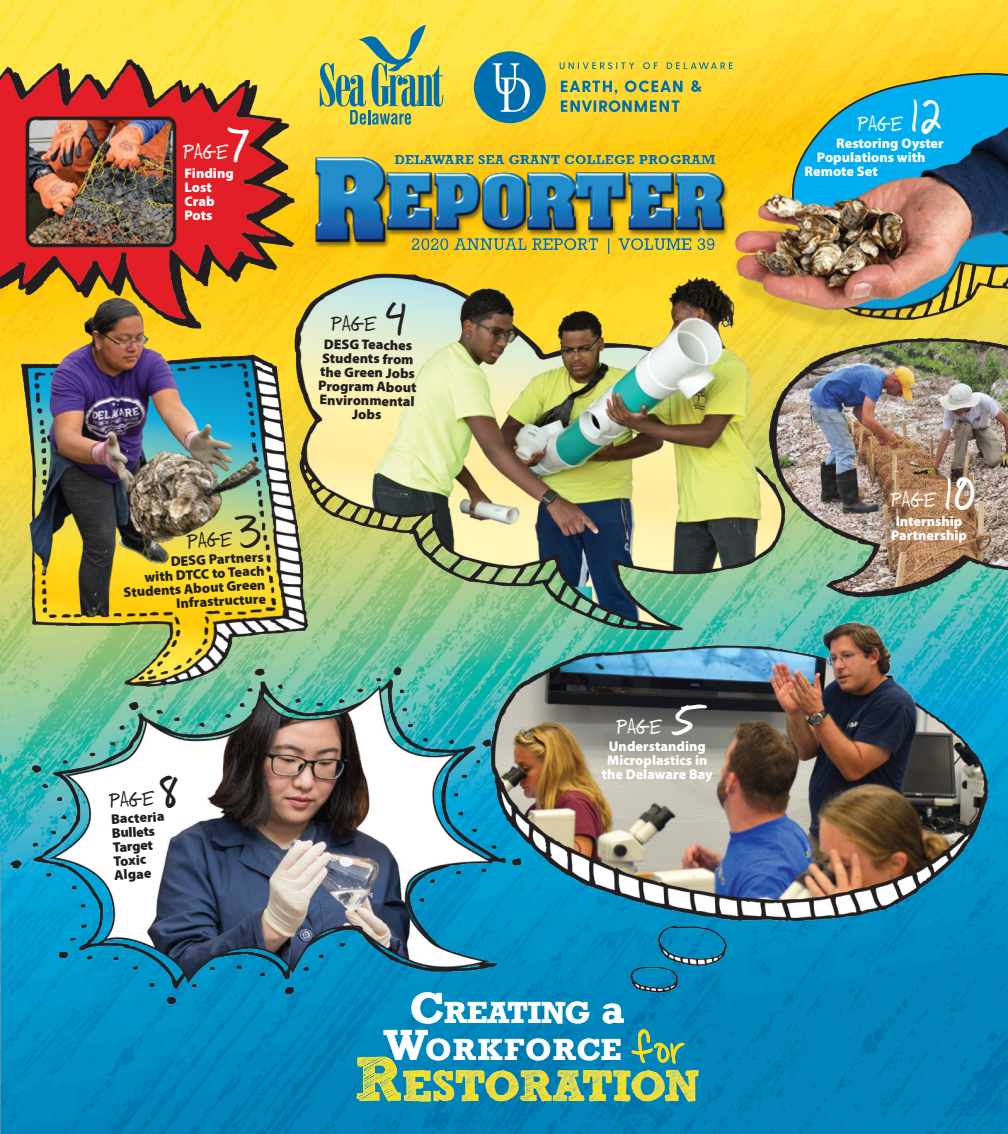
<style>
.page{position:relative;width:1008px;height:1134px;background:#fff}
.page>*{position:absolute;margin:0;border:0;box-sizing:border-box;transform-origin:0 0}
.t1{font:51.45px "Fh Allisa";color:#ffdf01}
.t2{font:43.75px "Fh Allisa";color:#fff}
.t3{font:43.75px "Fh Allisa";color:#231f20}
.t4{font:43.4px "Sketch Rockwell";letter-spacing:-.03em;color:#ffdf01}
.t5{font:700 28.7px/36.6px "Rockwell";color:#fff;text-align:right}
.t6{font:20.12px "Fh Allisa";color:#fff}
.t7{font:20.12px "Fh Allisa";color:#231f20}
.t8{font:900 14px/14px "Myriad Pro";color:#231f20;text-align:right}
.t9{font:900 14px/14px "Myriad Pro";color:#fff;text-align:center}
.s1{font-size:40.95px}
.s2{font-size:36.57px}
.s3{font-size:61.95px}
</style>
<div class="page">
<img style="left:0;top:0;width:1008px;height:1134px">
<svg style="left:320px;top:25px;width:123px;height:100px"></svg>
<div style="left:474px;top:51px;width:72px;height:72px;background:#006faf;border-radius:50%"></div>
<svg style="left:493px;top:63px;width:37px;height:49px"></svg>
<svg style="left:560px;top:62px;width:74px;height:7px"></svg>
<svg style="left:643px;top:62px;width:15px;height:7px"></svg>
<svg style="left:667px;top:62px;width:66px;height:7px"></svg>
<svg style="left:691px;top:80px;width:10px;height:12px"></svg>
<svg style="left:561px;top:81px;width:122px;height:31px"></svg>
<svg style="left:235px;top:515px;width:27px;height:34px"></svg>
<p class="t2" style="left:227px;top:123px;width:24px">7</p>
<p class="t6" style="left:183px;top:142px;width:47px">PAGE</p>
<p class="t9" style="left:185px;top:166px;width:51px;text-align:left">Finding<br>Lost<br>Crab<br>Pots</p>
<p class="t7" style="left:186px;top:531px;width:47px;rotate:-3deg">PAGE</p>
<p class="t8" style="left:122px;top:557px;width:143px;rotate:-3deg">DESG Partners<br>with DTCC to Teach<br>Students About Green<br>Infrastructure</p>
<p class="t3" style="left:159px;top:771px;width:20px">8</p>
<p class="t7" style="left:109px;top:791px;width:47px;rotate:-3deg">PAGE</p>
<p class="t8" style="left:111px;top:812px;width:55px;text-align:left;rotate:-3deg">Bacteria<br>Bullets<br>Target<br>Toxic<br>Algae</p>
<p class="t7" style="left:331px;top:314px;width:47px">PAGE</p>
<p class="t3" style="left:386px;top:298px;width:21px">4</p>
<p class="t8" style="left:319px;top:337px;width:100px;text-align:center;rotate:1deg">DESG Teaches<br>Students from the Green Jobs<br>Program About<br>Environmental<br>Jobs</p>
<p class="t6" style="left:616px;top:716px;width:47px">PAGE</p>
<p class="t2" style="left:671px;top:699px;width:38px">5</p>
<p class="t9" style="left:602px;top:740px;width:113px">Understanding<br>Microplastics in the Delaware Bay</p>
<p class="t5" style="left:384px;top:994px;width:242px"><span class="s1">C</span>REATING <span class="s2">a<br></span><span class="s1">W</span>ORKFORCE</p>
<p class="t4" style="left:354px;top:1062px;width:348px"><span class="s3">R</span>ESTORATION</p>
<p class="t1" style="left:631px;top:1019px;width:56px">for</p>
<p class="t6" style="left:857px;top:113px;width:47px">PAGE</p>
<p class="t2" style="left:912px;top:94px;width:31px">12</p>
<p class="t9" style="left:836px;top:136px;width:109px">Restoring Oyster</p>
<p class="t9" style="left:817px;top:150px;width:110px">Populations with</p>
<p class="t9" style="left:805px;top:164px;width:75px">Remote Set</p>
<p class="t6" style="left:891px;top:490px;width:47px">PAGE</p>
<p class="t2" style="left:945px;top:472px;width:31px">10</p>
<p class="t9" style="left:891px;top:515px;width:78px">Internship<br>Partnership</p>
</div>
